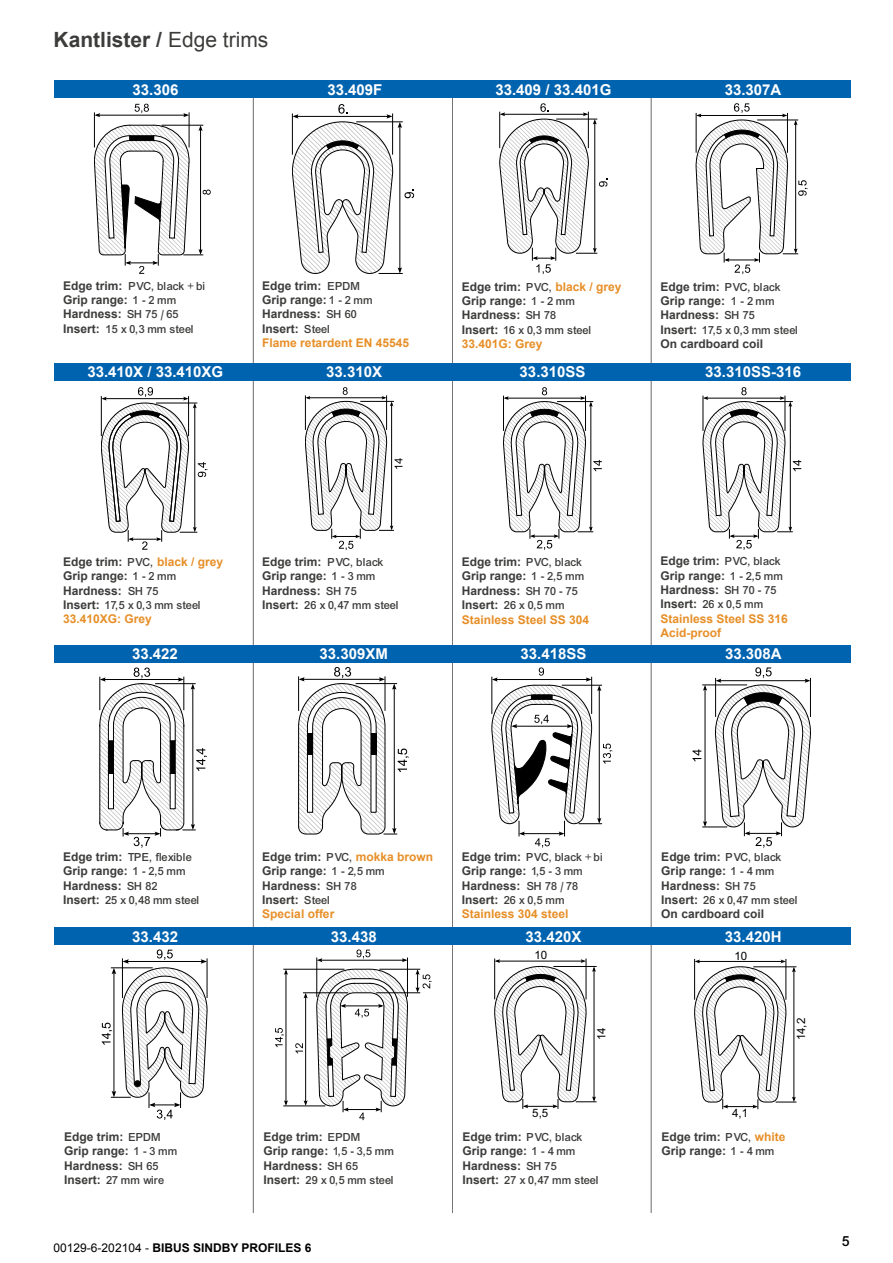
<style>
.page{position:relative;width:893px;height:1263px;background:#fff}
.page>*{position:absolute;margin:0;border:0;box-sizing:border-box;transform-origin:0 0}
.t1{font:700 21px "Arial";color:#3c3c3b}
.t2{font:700 15px "Arial";color:#fff}
.t3{font:15px "Arial Mdm";color:#000}
.t4{font:700 12px/14.4px "Arial";color:#3c3c3b}
.t5{font:12px "Arial Mdm";color:#3c3c3b}
.t6{font:700 12px/14.4px "Arial";color:#e78f28}
.t7{font:700 12px "Arial";color:#000}
.t8{font:11.55px "Arial";color:#000}
.s1{font-weight:400}
.s2{font-family:"Arial";font-weight:700}
.s3{font-family:"Arial Mdm";font-weight:400}
.s4{color:#e78f28}
</style>
<div class="page">
<hr style="left:253px;top:81px;width:1px;height:1132px;background:#020203">
<hr style="left:452px;top:81px;width:1px;height:1132px;background:#020203">
<hr style="left:651px;top:81px;width:1px;height:1132px;background:#020203">
<div style="left:54px;top:645px;width:796px;height:17px;background:#0063af"></div>
<div style="left:54px;top:363px;width:796px;height:17px;background:#0063af"></div>
<div style="left:54px;top:81px;width:796px;height:17px;background:#0063af"></div>
<div style="left:54px;top:927px;width:796px;height:17px;background:#0063af"></div>
<hr style="left:96px;top:115px;width:91px;height:1px;background:#000">
<hr style="left:94px;top:112px;width:1px;height:35px;background:#000">
<hr style="left:189px;top:112px;width:1px;height:35px;background:#000">
<svg style="left:183px;top:113px;width:6px;height:4px"></svg>
<svg style="left:94px;top:113px;width:6px;height:4px"></svg>
<svg style="left:135px;top:104px;width:14px;height:9px"></svg>
<svg style="left:94px;top:125px;width:117px;height:149px"></svg>
<svg style="left:499px;top:103px;width:108px;height:171px"></svg>
<svg style="left:696px;top:103px;width:112px;height:171px"></svg>
<svg style="left:101px;top:387px;width:107px;height:163px"></svg>
<svg style="left:305px;top:387px;width:97px;height:163px"></svg>
<svg style="left:692px;top:667px;width:119px;height:181px"></svg>
<svg style="left:503px;top:387px;width:99px;height:163px"></svg>
<svg style="left:703px;top:387px;width:98px;height:163px"></svg>
<svg style="left:99px;top:667px;width:108px;height:181px"></svg>
<hr style="left:494px;top:958px;width:1px;height:41px;background:#000">
<hr style="left:586px;top:958px;width:1px;height:41px;background:#000">
<svg style="left:494px;top:959px;width:103px;height:150px"></svg>
<svg style="left:298px;top:667px;width:111px;height:168px"></svg>
<svg style="left:491px;top:667px;width:121px;height:181px"></svg>
<hr style="left:376px;top:992px;width:44px;height:1px;background:#000">
<hr style="left:379px;top:969px;width:41px;height:1px;background:#000">
<hr style="left:319px;top:960px;width:87px;height:1px;background:#000">
<hr style="left:316px;top:957px;width:1px;height:40px;background:#000">
<hr style="left:407px;top:957px;width:1px;height:40px;background:#000">
<svg style="left:402px;top:958px;width:5px;height:4px"></svg>
<svg style="left:317px;top:958px;width:5px;height:4px"></svg>
<hr style="left:286px;top:971px;width:1px;height:133px;background:#000">
<hr style="left:283px;top:969px;width:61px;height:1px;background:#000">
<svg style="left:284px;top:969px;width:4px;height:6px"></svg>
<svg style="left:284px;top:1100px;width:4px;height:6px"></svg>
<hr style="left:305px;top:994px;width:1px;height:110px;background:#000">
<hr style="left:283px;top:1106px;width:42px;height:1px;background:#000">
<hr style="left:303px;top:992px;width:45px;height:1px;background:#000">
<svg style="left:304px;top:993px;width:4px;height:5px"></svg>
<svg style="left:304px;top:1100px;width:4px;height:6px"></svg>
<svg style="left:416px;top:969px;width:16px;height:24px"></svg>
<svg style="left:295px;top:1043px;width:8px;height:10px"></svg>
<svg style="left:316px;top:968px;width:92px;height:152px"></svg>
<svg style="left:356px;top:949px;width:14px;height:10px"></svg>
<svg style="left:275px;top:1028px;width:9px;height:19px"></svg>
<hr style="left:207px;top:958px;width:1px;height:40px;background:#000">
<svg style="left:102px;top:949px;width:105px;height:171px"></svg>
<svg style="left:292px;top:104px;width:122px;height:170px"></svg>
<svg style="left:694px;top:959px;width:102px;height:150px"></svg>
<h1 class="t1" style="left:54px;top:26px;width:216px">Kantlister / <span class="s1">Edge trims</span></h1>
<p class="t2" style="left:133px;top:80px;width:47px">33.306</p>
<p class="t2" style="left:327px;top:80px;width:57px">33.409F</p>
<p class="t2" style="left:495px;top:80px;width:117px">33.409 / 33.401G</p>
<p class="t2" style="left:725px;top:80px;width:58px">33.307A</p>
<p class="t5" style="left:63px;top:279px;width:144px"><span class="s2">Edge trim:</span> PVC, black + bi</p>
<p class="t4" style="left:63px;top:293px;width:117px">Grip range: <span class="s3">1 - 2 mm<br></span>Hardness: <span class="s3">SH 75 / 65</span></p>
<p class="t5" style="left:63px;top:322px;width:133px"><span class="s2">Insert:</span> 15 x 0,3 mm steel</p>
<p class="t2" style="left:87px;top:362px;width:137px">33.410X / 33.410XG</p>
<p class="t4" style="left:262px;top:279px;width:148px">Edge trim: <span class="s3">EPDM<br></span>Grip range: <span class="s3">1 - 2 mm<br></span>Hardness: <span class="s3">SH 60<br></span>Insert: <span class="s3">Steel<br></span><span class="s4">Flame retardent EN 45545</span></p>
<p class="t2" style="left:326px;top:362px;width:57px">33.310X</p>
<p class="t4" style="left:462px;top:280px;width:161px">Edge trim: <span class="s3">PVC,</span> <span class="s4">black / grey<br></span>Grip range: <span class="s3">1 - 2 mm<br></span>Hardness: <span class="s3">SH 78</span></p>
<p class="t5" style="left:462px;top:323px;width:132px"><span class="s2">Insert:</span> 16 x 0,3 mm steel</p>
<p class="t6" style="left:462px;top:337px;width:82px">33.401G: Grey</p>
<p class="t2" style="left:520px;top:362px;width:67px">33.310SS</p>
<p class="t4" style="left:660px;top:280px;width:122px">Edge trim: <span class="s3">PVC, black<br></span>Grip range: <span class="s3">1 - 2 mm<br></span>Hardness: <span class="s3">SH 75</span></p>
<p class="t5" style="left:660px;top:323px;width:140px"><span class="s2">Insert:</span> 17,5 x 0,3 mm steel</p>
<p class="t4" style="left:660px;top:337px;width:104px">On cardboard coil</p>
<p class="t2" style="left:705px;top:362px;width:97px">33.310SS-316</p>
<p class="t4" style="left:63px;top:555px;width:162px">Edge trim: <span class="s3">PVC,</span> <span class="s4">black / grey<br></span>Grip range: <span class="s3">1 - 2 mm<br></span>Hardness: <span class="s3">SH 75</span></p>
<p class="t5" style="left:63px;top:598px;width:140px"><span class="s2">Insert:</span> 17,5 x 0,3 mm steel</p>
<p class="t6" style="left:63px;top:612px;width:90px">33.410XG: Grey</p>
<p class="t2" style="left:132px;top:644px;width:47px">33.422</p>
<p class="t4" style="left:262px;top:555px;width:123px">Edge trim: <span class="s3">PVC, black<br></span>Grip range: <span class="s3">1 - 3 mm<br></span>Hardness: <span class="s3">SH 75</span></p>
<p class="t5" style="left:262px;top:598px;width:138px"><span class="s2">Insert:</span> 26 x 0,47 mm steel</p>
<p class="t2" style="left:320px;top:644px;width:70px">33.309XM</p>
<p class="t4" style="left:462px;top:555px;width:125px">Edge trim: <span class="s3">PVC, black<br></span>Grip range: <span class="s3">1 - 2,5 mm<br></span>Hardness: <span class="s3">SH 70 - 75</span></p>
<p class="t5" style="left:462px;top:599px;width:105px"><span class="s2">Insert:</span> 26 x 0,5 mm</p>
<p class="t6" style="left:462px;top:613px;width:129px">Stainless Steel SS 304</p>
<p class="t2" style="left:520px;top:644px;width:67px">33.418SS</p>
<p class="t4" style="left:660px;top:554px;width:125px">Edge trim: <span class="s3">PVC, black<br></span>Grip range: <span class="s3">1 - 2,5 mm<br></span>Hardness: <span class="s3">SH 70 - 75</span></p>
<p class="t5" style="left:660px;top:598px;width:105px"><span class="s2">Insert:</span> 26 x 0,5 mm</p>
<p class="t6" style="left:660px;top:612px;width:129px">Stainless Steel SS 316<br>Acid-proof</p>
<p class="t2" style="left:725px;top:644px;width:58px">33.308A</p>
<p class="t5" style="left:63px;top:850px;width:131px"><span class="s2">Edge trim:</span> TPE, flexible</p>
<p class="t4" style="left:63px;top:864px;width:125px">Grip range: <span class="s3">1 - 2,5 mm<br></span>Hardness: <span class="s3">SH 82</span></p>
<p class="t5" style="left:63px;top:893px;width:138px"><span class="s2">Insert:</span> 25 x 0,48 mm steel</p>
<p class="t2" style="left:132px;top:926px;width:47px">33.432</p>
<p class="t4" style="left:262px;top:850px;width:172px">Edge trim: <span class="s3">PVC,</span> <span class="s4">mokka brown<br></span>Grip range: <span class="s3">1 - 2,5 mm<br></span>Hardness: <span class="s3">SH 78<br></span>Insert: <span class="s3">Steel<br></span><span class="s4">Special offer</span></p>
<p class="t2" style="left:331px;top:926px;width:47px">33.438</p>
<p class="t4" style="left:64px;top:1130px;width:115px">Edge trim: <span class="s3">EPDM<br></span>Grip range: <span class="s3">1 - 3 mm<br></span>Hardness: <span class="s3">SH 65</span></p>
<p class="t5" style="left:64px;top:1173px;width:102px"><span class="s2">Insert:</span> 27 mm wire</p>
<p class="t4" style="left:264px;top:1130px;width:132px">Edge trim: <span class="s3">EPDM<br></span>Grip range: <span class="s3">1,5 - 3,5 mm<br></span>Hardness: <span class="s3">SH 65</span></p>
<p class="t5" style="left:264px;top:1173px;width:132px"><span class="s2">Insert:</span> 29 x 0,5 mm steel</p>
<p class="t7" style="left:54px;top:1239px;width:259px"><span class="s1">00129-6-202104 -</span> BIBUS SINDBY PROFILES 6</p>
<p class="t5" style="left:462px;top:850px;width:143px"><span class="s2">Edge trim:</span> PVC, black + bi</p>
<p class="t4" style="left:462px;top:864px;width:123px">Grip range: <span class="s3">1,5 - 3 mm<br></span>Hardness: <span class="s3">SH 78 / 78</span></p>
<p class="t5" style="left:462px;top:893px;width:105px"><span class="s2">Insert:</span> 26 x 0,5 mm</p>
<p class="t6" style="left:462px;top:907px;width:108px">Stainless 304 steel</p>
<p class="t2" style="left:526px;top:926px;width:57px">33.420X</p>
<p class="t8" style="left:534px;top:947px;width:14px">10</p>
<p class="t8" style="left:532px;top:1105px;width:18px">5,5</p>
<p class="t8" style="left:594px;top:1040px;width:14px;rotate:-90deg">14</p>
<p class="t4" style="left:462px;top:1130px;width:122px">Edge trim: <span class="s3">PVC, black<br></span>Grip range: <span class="s3">1 - 4 mm<br></span>Hardness: <span class="s3">SH 75</span></p>
<p class="t5" style="left:462px;top:1173px;width:138px"><span class="s2">Insert:</span> 27 x 0,47 mm steel</p>
<p class="t4" style="left:661px;top:850px;width:122px">Edge trim: <span class="s3">PVC, black<br></span>Grip range: <span class="s3">1 - 4 mm<br></span>Hardness: <span class="s3">SH 75</span></p>
<p class="t5" style="left:661px;top:893px;width:138px"><span class="s2">Insert:</span> 26 x 0,47 mm steel</p>
<p class="t4" style="left:661px;top:907px;width:104px">On cardboard coil</p>
<p class="t2" style="left:725px;top:926px;width:58px">33.420H</p>
<p class="t8" style="left:734px;top:948px;width:14px">10</p>
<p class="t8" style="left:794px;top:1040px;width:24px;rotate:-90deg">14,2</p>
<p class="t8" style="left:732px;top:1105px;width:18px">4,1</p>
<p class="t4" style="left:661px;top:1130px;width:126px">Edge trim: <span class="s3">PVC,</span> <span class="s4">white<br></span>Grip range: <span class="s3">1 - 4 mm</span></p>
<p class="t3" style="left:842px;top:1233px;width:9px">5</p>
</div>
